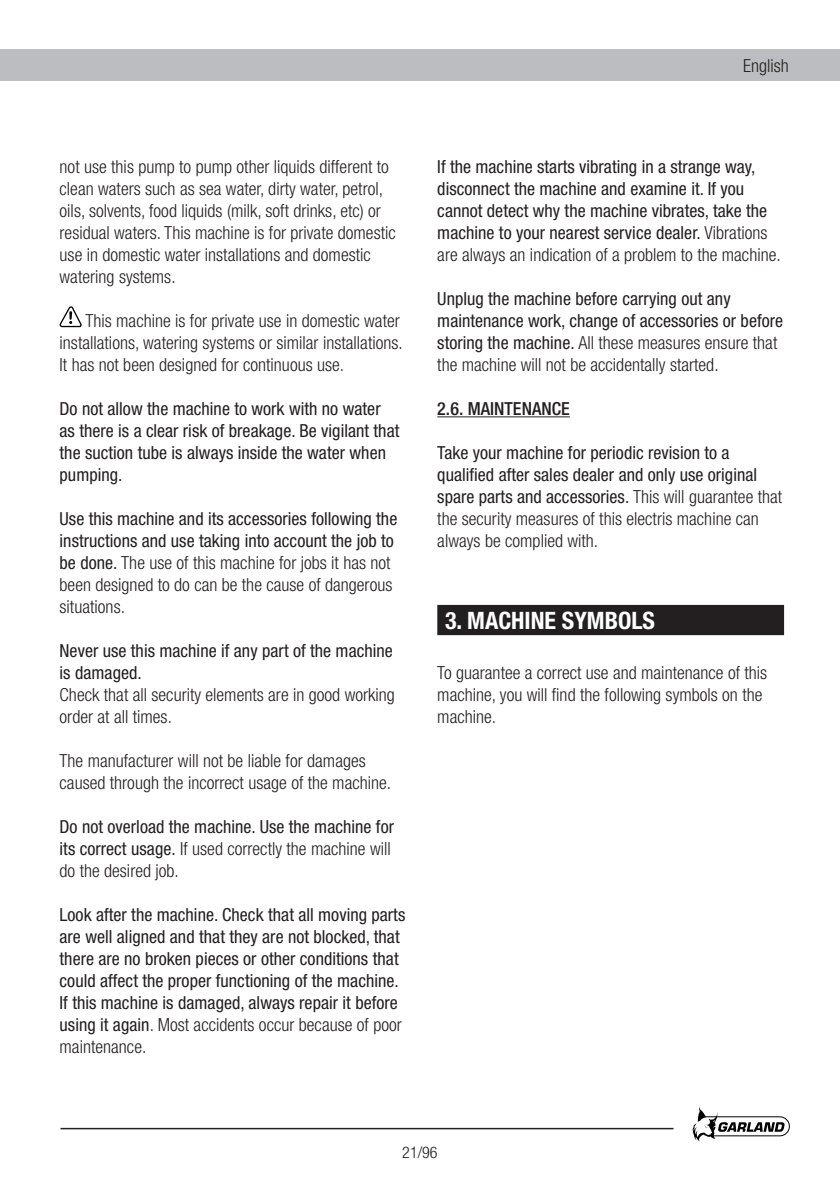
<style>
.page{position:relative;width:840px;height:1191px;background:#fff}
.page>*{position:absolute;margin:0;border:0;box-sizing:border-box;transform-origin:0 0}
.t1{font:700 condensed 24px "Helvetica Neue";color:#fff}
.t2{font:condensed 18px/22px "Helvetica Neue";color:#231f20}
.t3{font:300 condensed 18px/22px "Helvetica Neue";color:#231f20}
.t4{font:500 condensed 18px "Helvetica Neue";color:#231f20}
.t5{font:300 condensed 16px "Helvetica Neue";color:#231f20}
.s1{font-weight:300}
</style>
<div class="page">
<div style="left:0;top:50px;width:839px;height:31px;background:#bcbdc0"></div>
<svg style="left:692px;top:1107px;width:97px;height:34px"></svg>
<hr style="left:60px;top:1127px;width:613px;height:2px;background:#231f20">
<svg style="left:59px;top:307px;width:23px;height:21px"></svg>
<hr style="left:437px;top:416px;width:132px;height:1px;background:#231f20">
<div style="left:438px;top:606px;width:344px;height:28px;background:#231f20"></div>
<div style="left:437px;top:605px;width:346px;height:30px;border:2px solid #231f20"></div>
<p class="t3" style="left:742px;top:55px;width:47px">English</p>
<p class="t3" style="left:60px;top:156px;width:337px">not use this pump to pump other liquids different to clean waters such as sea water, dirty water, petrol, oils, solvents, food liquids (milk, soft drinks, etc) or residual waters. This machine is for private domestic use in domestic water installations and domestic watering systems.</p>
<p class="t3" style="left:60px;top:310px;width:344px;text-indent:26px">This machine is for private use in domestic water installations, watering systems or similar installations.<br>It has not been designed for continuous use.</p>
<p class="t2" style="left:60px;top:398px;width:341px">Do not allow the machine to work with no water as there is a clear risk of breakage. Be vigilant that the suction tube is always inside the water when pumping.</p>
<p class="t2" style="left:60px;top:508px;width:339px">Use this machine and its accessories following the instructions and use taking into account the job to be done. <span class="s1">The use of this machine for jobs it has not been designed to do can be the cause of dangerous situations.</span></p>
<p class="t2" style="left:60px;top:640px;width:334px">Never use this machine if any part of the machine is damaged.</p>
<p class="t3" style="left:60px;top:683px;width:336px">Check that all security elements are in good working order at all times.</p>
<p class="t3" style="left:60px;top:749px;width:333px">The manufacturer will not be liable for damages caused through the incorrect usage of the machine.</p>
<p class="t2" style="left:60px;top:815px;width:336px">Do not overload the machine. Use the machine for its correct usage. <span class="s1">If used correctly the machine will do the desired job.</span></p>
<p class="t2" style="left:60px;top:903px;width:347px">Look after the machine. Check that all moving parts are well aligned and that they are not blocked, that there are no broken pieces or other conditions that could affect the proper functioning of the machine.<br>If this machine is damaged, always repair it before using it again<span class="s1">. Most accidents occur because of poor maintenance.</span></p>
<p class="t2" style="left:437px;top:155px;width:345px">If the machine starts vibrating in a strange way, disconnect the machine and examine it. If you cannot detect why the machine vibrates, take the machine to your nearest service dealer. <span class="s1">Vibrations are always an indication of a problem to the machine.</span></p>
<p class="t2" style="left:437px;top:287px;width:347px">Unplug the machine before carrying out any maintenance work, change of accessories or before storing the machine. <span class="s1">All these measures ensure that the machine will not be accidentally started.</span></p>
<p class="t4" style="left:437px;top:398px;width:134px">2.6. MAINTENANCE</p>
<p class="t2" style="left:437px;top:441px;width:346px">Take your machine for periodic revision to a qualified after sales dealer and only use original spare parts and accessories. <span class="s1">This will guarantee that the security measures of this electris machine can always be complied with.</span></p>
<h1 class="t1" style="left:445px;top:606px;width:211px">3. MACHINE SYMBOLS</h1>
<p class="t3" style="left:437px;top:661px;width:331px">To guarantee a correct use and maintenance of this machine, you will find the following symbols on the machine.</p>
<p class="t5" style="left:402px;top:1142px;width:37px">21/96</p>
</div>
